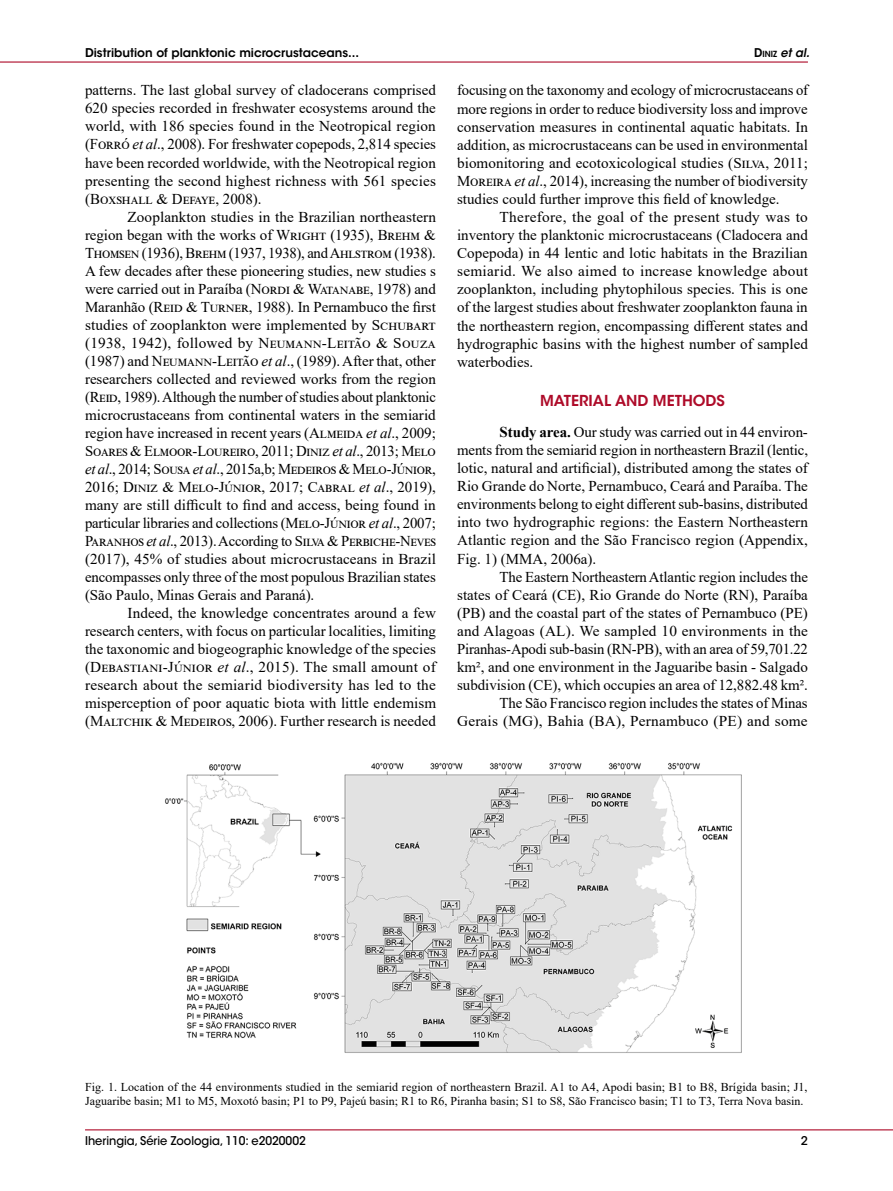
<style>
.page{position:relative;width:893px;height:1191px;background:#fff}
.page>*{position:absolute;margin:0;border:0;box-sizing:border-box;transform-origin:0 0}
.t1{font:15px/18px "Times New Roman";color:#000;text-align:justify}
.t2{font:600 15px "ITC Avant Garde Std";color:#ae0b29}
.t3{font:12px/14.4px "Times New Roman";letter-spacing:.005em;color:#000}
.t4{font:600 12px "ITC Avant Garde Std";color:#000}
.t5{font:500 12px "ITC Avant Garde Std";color:#000;scale:.95 1}
.t6{font:italic 600 12px "ITC Avant Garde Std";color:#000;scale:.95 1}
.t7{font:500 12px "ITC Avant Garde Std";color:#000}
.s1{font-style:normal}
.s2{font-style:normal;font-size:8.4px}
.s3{font-style:italic}
.s4{font-weight:700}
</style>
<div class="page">
<hr style="left:0;top:61px;width:808px;height:2px;background:#ae0b29">
<hr style="left:85px;top:1129px;width:808px;height:1px;background:#ae0b29">
<img style="left:165px;top:762px;width:577px;height:291px">
<p class="t4" style="left:85px;top:45px;width:276px">Distribution of planktonic microcrustaceans...</p>
<p class="t6" style="left:754px;top:45px;width:60px"><span class="s1">D</span><span class="s2">iniz</span> et al.</p>
<p class="t1" style="left:85px;top:81px;width:352px">patterns. The last global survey of cladocerans comprised 620 species recorded in freshwater ecosystems around the world, with 186 species found in the Neotropical region (Forró <span class="s3">et al</span>., 2008). For freshwater copepods, 2,814 species have been recorded worldwide, with the Neotropical region presenting the second highest richness with 561 species (Boxshall &amp; Defaye, 2008).</p>
<p class="t1" style="left:85px;top:207px;width:352px;text-indent:43px">Zooplankton studies in the Brazilian northeastern region began with the works of Wright (1935), Brehm &amp; Thomsen (1936), Brehm (1937, 1938), and Ahlstrom (1938).<br>A few decades after these pioneering studies, new studies s were carried out in Paraíba (Nordi &amp; Watanabe, 1978) and Maranhão (Reid &amp; Turner, 1988). In Pernambuco the first studies of zooplankton were implemented by Schubart (1938, 1942), followed by Neumann-Leitão &amp; Souza (1987) and Neumann-Leitão <span class="s3">et al</span>., (1989). After that, other researchers collected and reviewed works from the region (Reid, 1989). Although the number of studies about planktonic microcrustaceans from continental waters in the semiarid region have increased in recent years (Almeida <span class="s3">et al</span>., 2009; Soares &amp; Elmoor-Loureiro, 2011; Diniz <span class="s3">et al</span>., 2013; Melo <span class="s3">et al</span>., 2014; Sousa <span class="s3">et al</span>., 2015a,b; Medeiros &amp; Melo-Júnior, 2016; Diniz &amp; Melo-Júnior, 2017; Cabral <span class="s3">et al</span>., 2019), many are still difficult to find and access, being found in particular libraries and collections (Melo-Júnior <span class="s3">et al</span>., 2007; Paranhos <span class="s3">et al</span>., 2013). According to Silva &amp; Perbiche-Neves (2017), 45% of studies about microcrustaceans in Brazil encompasses only three of the most populous Brazilian states (São Paulo, Minas Gerais and Paraná).</p>
<p class="t1" style="left:85px;top:603px;width:353px;text-indent:43px">Indeed, the knowledge concentrates around a few research centers, with focus on particular localities, limiting the taxonomic and biogeographic knowledge of the species (Debastiani-Júnior <span class="s3">et al</span>., 2015). The small amount of research about the semiarid biodiversity has led to the misperception of poor aquatic biota with little endemism (Maltchik &amp; Medeiros, 2006). Further research is needed</p>
<p class="t1" style="left:457px;top:81px;width:352px">focusing on the taxonomy and ecology of microcrustaceans of more regions in order to reduce biodiversity loss and improve conservation measures in continental aquatic habitats. In addition, as microcrustaceans can be used in environmental biomonitoring and ecotoxicological studies (Silva, 2011; Moreira <span class="s3">et al</span>., 2014), increasing the number of biodiversity studies could further improve this field of knowledge.</p>
<p class="t1" style="left:457px;top:207px;width:352px;text-indent:43px">Therefore, the goal of the present study was to inventory the planktonic microcrustaceans (Cladocera and Copepoda) in 44 lentic and lotic habitats in the Brazilian semiarid. We also aimed to increase knowledge about zooplankton, including phytophilous species. This is one of the largest studies about freshwater zooplankton fauna in the northeastern region, encompassing different states and hydrographic basins with the highest number of sampled waterbodies.</p>
<p class="t2" style="left:540px;top:391px;width:186px">MATERIAL AND METHODS</p>
<p class="t1" style="left:457px;top:422px;width:352px;text-indent:43px"><span class="s4">Study area.</span> Our study was carried out in 44 environ&shy;ments from the semiarid region in northeastern Brazil (lentic, lotic, natural and artificial), distributed among the states of Rio Grande do Norte, Pernambuco, Ceará and Paraíba. The environments belong to eight different sub-basins, distributed into two hydrographic regions: the Eastern Northeastern Atlantic region and the São Francisco region (Appendix, Fig. 1) (MMA, 2006a).</p>
<p class="t1" style="left:457px;top:567px;width:352px;text-align:right">The Eastern Northeastern Atlantic region includes the<br>states of Ceará (CE), Rio Grande do Norte (RN), Paraíba (PB) and the coastal part of the states of Pernambuco (PE) and Alagoas (AL). We sampled 10 environments in the Piranhas-Apodi sub-basin (RN-PB), with an area of 59,701.22 km², and one environment in the Jaguaribe basin - Salgado subdivision (CE), which occupies an area of 12,882.48 km².<br>The São Francisco region includes the states of Minas Gerais (MG), Bahia (BA), Pernambuco (PE) and some</p>
<p class="t3" style="left:85px;top:1079px;width:724px">Fig. 1. Location of the 44 environments studied in the semiarid region of northeastern Brazil. A1 to A4, Apodi basin; B1 to B8, Brígida basin; J1,<br>Jaguaribe basin; M1 to M5, Moxotó basin; P1 to P9, Pajeú basin; R1 to R6, Piranha basin; S1 to S8, São Francisco basin; T1 to T3, Terra Nova basin.</p>
<p class="t5" style="left:85px;top:1133px;width:234px">Iheringia, Série Zoologia, 110: e2020002</p>
<p class="t7" style="left:801px;top:1132px;width:9px">2</p>
</div>
